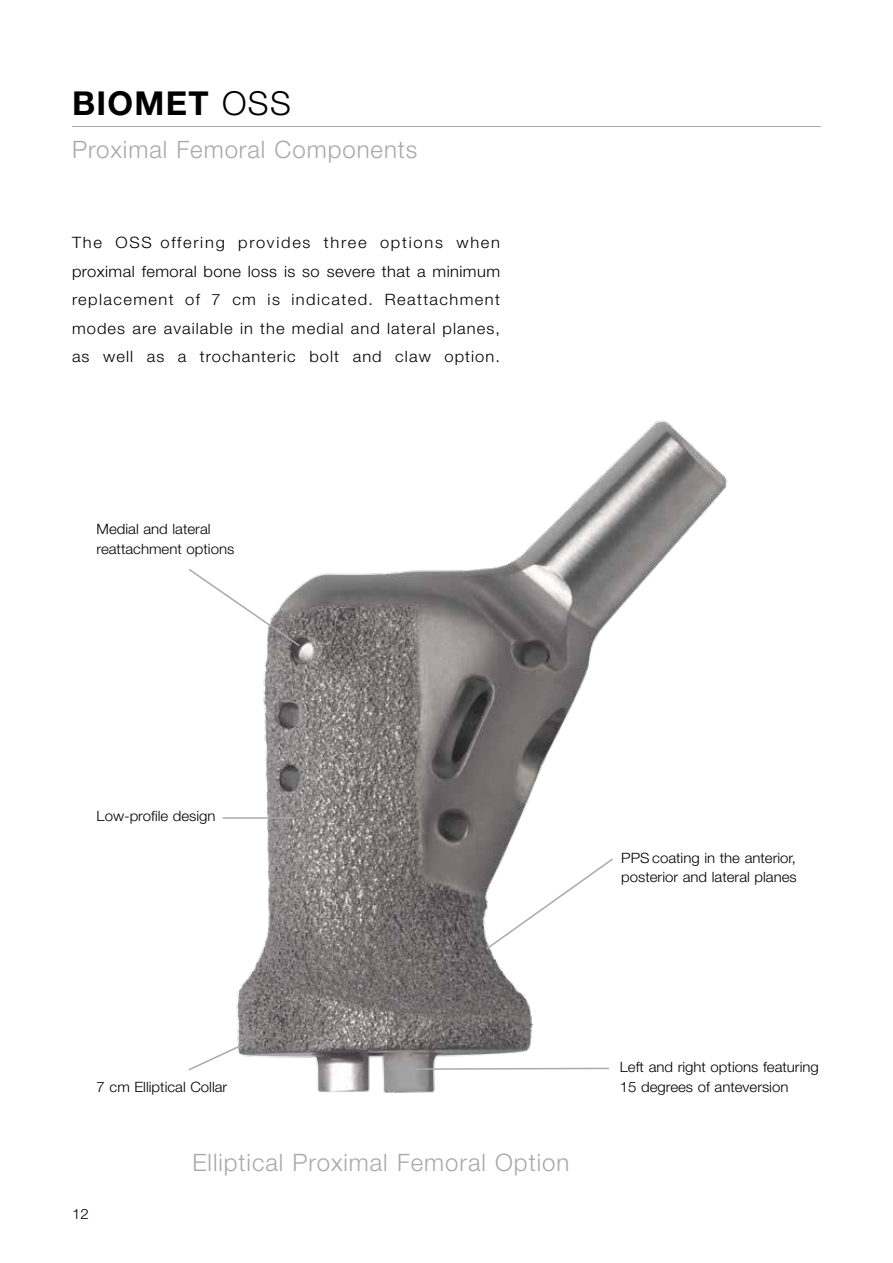
<style>
.page{position:relative;width:893px;height:1263px;background:#fff}
.page>*{position:absolute;margin:0;border:0;box-sizing:border-box;transform-origin:0 0}
.t1{font:700 33px "Helvetica Neue LT Std";letter-spacing:.04em;color:#000}
.t2{font:300 24px "Helvetica Neue LT Std";letter-spacing:.04em;color:#a7a9ac}
.t3{font:300 15.6px/28.5px "Helvetica Neue LT Std";letter-spacing:.065em;color:#000;text-align:justify;scale:1.05 1}
.t4{font:300 14.25px/19.5px "Helvetica Neue LT Std";color:#000;scale:1.05 1}
.s1{font-weight:300}
</style>
<div class="page">
<hr style="left:72px;top:126px;width:749px;height:1px;background:#a7a9ac">
<img style="left:222px;top:420px;width:506px;height:673px">
<svg style="left:413px;top:1067px;width:197px;height:3px"></svg>
<svg style="left:189px;top:567px;width:112px;height:81px"></svg>
<hr style="left:223px;top:817px;width:72px;height:2px;background:#a7a9ac">
<svg style="left:485px;top:857px;width:130px;height:94px"></svg>
<svg style="left:188px;top:1042px;width:58px;height:30px"></svg>
<h1 class="t1" style="left:72px;top:83px;width:220px">BIOMET <span class="s1">OSS</span></h1>
<h2 class="t2" style="left:72px;top:135px;width:347px">Proximal Femoral Components</h2>
<p class="t3" style="left:72px;top:228px;width:409px">The OSS offering provides three options when proximal femoral bone loss is so severe that a minimum replacement of 7 cm is indicated. Reattachment modes are available in the medial and lateral planes, as well as a trochanteric bolt and claw option.</p>
<p class="t4" style="left:97px;top:519px;width:133px">Medial and lateral reattachment options</p>
<p class="t4" style="left:97px;top:806px;width:115px">Low-profile design</p>
<p class="t4" style="left:621px;top:847px;width:169px">PPS coating in the anterior, posterior and lateral planes</p>
<p class="t4" style="left:620px;top:1057px;width:191px">Left and right options featuring</p>
<p class="t4" style="left:97px;top:1076px;width:126px">7 cm Elliptical Collar</p>
<p class="t4" style="left:620px;top:1076px;width:162px">15 degrees of anteversion</p>
<p class="t4" style="left:72px;top:1204px;width:17px">12</p>
<h2 class="t2" style="left:192px;top:1147px;width:378px">Elliptical Proximal Femoral Option</h2>
</div>
